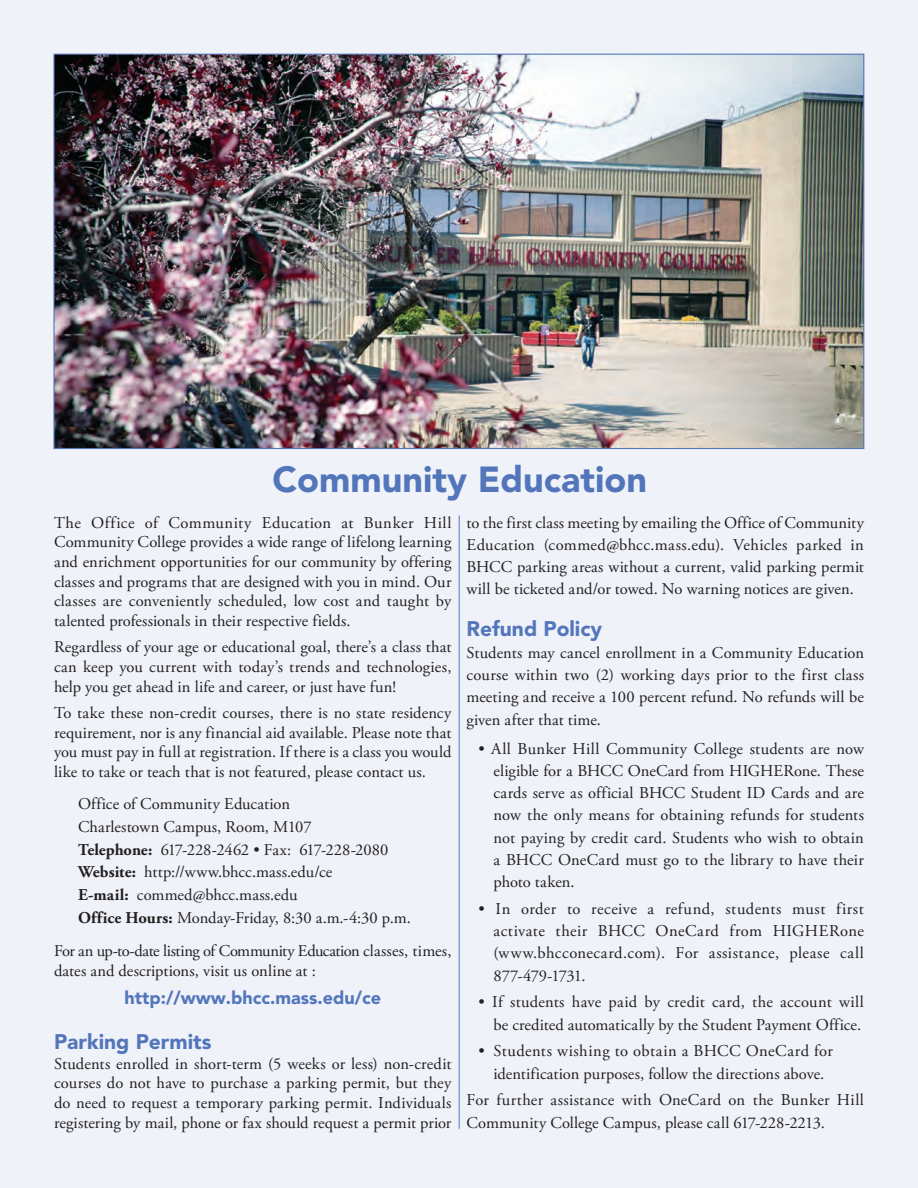
<style>
.page{position:relative;width:918px;height:1188px;background:#eff2f9}
.page>*{position:absolute;margin:0;border:0;box-sizing:border-box;transform-origin:0 0}
.INFO_Title{font:900 36px "Avenir LT Std";color:#5376bb}
.INFO_Title-2{font:900 21px "Avenir LT Std";color:#5376bb}
.NONCREDIT_Title{font:900 18px "Avenir LT Std";color:#5376bb}
.Info_Body{font:16.5px/19.6px "Adobe Garamond Pro";letter-spacing:.005em;color:#231f20;text-align:justify}
.Info_Body_Bullets{font:16.5px/22.2px "Adobe Garamond Pro";letter-spacing:.015em;color:#231f20;text-align:justify}
.s1{font-weight:700}
</style>
<div class="page">
<hr style="left:459px;top:516px;width:1px;height:613px;background:#5376bb">
<img style="left:55px;top:56px;width:807px;height:391px">
<p class="INFO_Title" style="left:273px;top:458px;width:376px">Community Education</p>
<p class="Info_Body" style="left:54px;top:513px;width:399px">The Office of Community Education at Bunker Hill Community College provides a wide range of lifelong learning and enrichment opportunities for our community by offering classes and programs that are designed with you in mind. Our classes are conveniently scheduled, low cost and taught by talented professionals in their respective fields.</p>
<p class="Info_Body" style="left:54px;top:638px;width:399px">Regardless of your age or educational goal, there’s a class that can keep you current with today’s trends and technologies, help you get ahead in life and career, or just have fun!</p>
<p class="Info_Body" style="left:54px;top:704px;width:399px">To take these non-credit courses, there is no state residency requirement, nor is any financial aid available. Please note that you must pay in full at registration. If there is a class you would like to take or teach that is not featured, please contact us.</p>
<p class="Info_Body" style="left:78px;top:793px;width:335px;line-height:22.6px;text-align:left">Office of Community Education<br>Charlestown Campus, Room, M107<br><span class="s1">Telephone:</span> 617-228-2462 • Fax: 617-228-2080<br><span class="s1">Website:</span> http://www.bhcc.mass.edu/ce<br><span class="s1">E-mail:</span> commed@bhcc.mass.edu<br><span class="s1">Office Hours:</span> Monday-Friday, 8:30 a.m.-4:30 p.m.</p>
<p class="Info_Body" style="left:54px;top:942px;width:399px">For an up-to-date listing of Community Education classes, times, dates and descriptions, visit us online at :</p>
<p class="NONCREDIT_Title" style="left:124px;top:987px;width:258px">http://www.bhcc.mass.edu/ce</p>
<p class="INFO_Title-2" style="left:54px;top:1029px;width:159px">Parking Permits</p>
<p class="Info_Body" style="left:54px;top:1054px;width:399px">Students enrolled in short-term (5 weeks or less) non-credit courses do not have to purchase a parking permit, but they do need to request a temporary parking permit. Individuals registering by mail, phone or fax should request a permit prior</p>
<p class="Info_Body" style="left:466px;top:512px;width:399px;line-height:22.2px">to the first class meeting by emailing the Office of Community Education (commed@bhcc.mass.edu). Vehicles parked in BHCC parking areas without a current, valid parking permit will be ticketed and/or towed. No warning notices are given.</p>
<p class="INFO_Title-2" style="left:466px;top:616px;width:137px">Refund Policy</p>
<p class="Info_Body" style="left:466px;top:642px;width:399px;line-height:22.2px">Students may cancel enrollment in a Community Education course within two (2) working days prior to the first class meeting and receive a 100 percent refund. No refunds will be given after that time.</p>
<p class="Info_Body_Bullets" style="left:494px;top:738px;width:372px;text-indent:-15px">• All Bunker Hill Community College students are now eligible for a BHCC OneCard from HIGHERone. These cards serve as official BHCC Student ID Cards and are now the only means for obtaining refunds for students not paying by credit card. Students who wish to obtain a BHCC OneCard must go to the library to have their photo taken.</p>
<p class="Info_Body_Bullets" style="left:494px;top:898px;width:372px;text-indent:-15px">• In order to receive a refund, students must first activate their BHCC OneCard from HIGHERone (www.bhcconecard.com). For assistance, please call 877-479-1731.</p>
<p class="Info_Body_Bullets" style="left:478px;top:992px;width:387px;text-align:right">• If students have paid by credit card, the account will be credited automatically by the Student Payment Office.</p>
<p class="Info_Body_Bullets" style="left:478px;top:1041px;width:356px;text-align:center">• Students wishing to obtain a BHCC OneCard for identification purposes, follow the directions above.</p>
<p class="Info_Body" style="left:467px;top:1090px;width:399px;line-height:22.2px">For further assistance with OneCard on the Bunker Hill<br>Community College Campus, please call 617-228-2213.</p>
</div>
